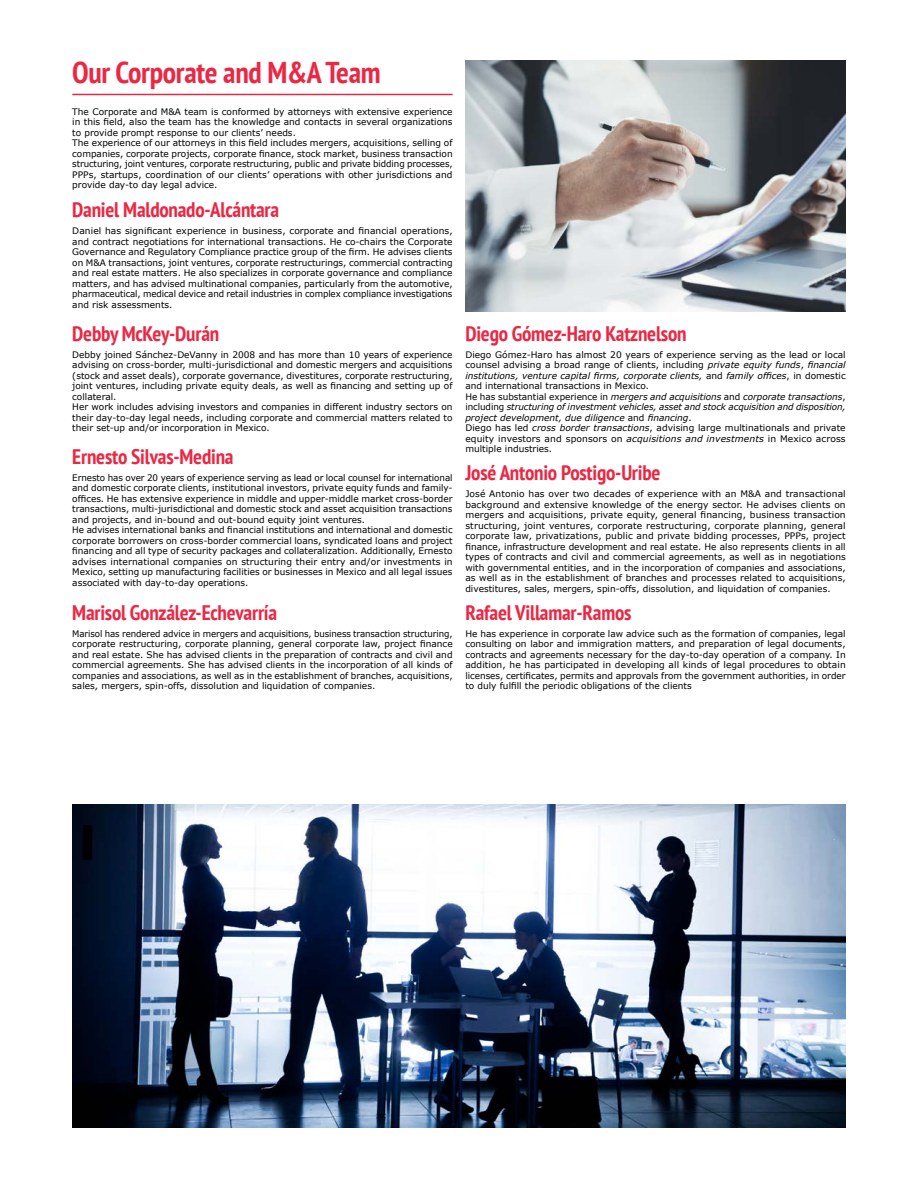
<style>
.page{position:relative;width:918px;height:1188px;background:#fff}
.page>*{position:absolute;margin:0;border:0;box-sizing:border-box;transform-origin:0 0}
.t1{font:700 condensed 30px "PT Sans";letter-spacing:-.01em;color:#eb2844}
.t2{font:700 condensed 21px "PT Sans";letter-spacing:-.01em;color:#eb2844}
.t3{font:9px/10.5px "Verdana";color:#000}
.t4{font:9px/10.5px "Verdana";color:#000;text-align:justify;scale:.96 1}
.s1{font-style:italic}
</style>
<div class="page">
<img style="left:72px;top:804px;width:774px;height:323px">
<img style="left:465px;top:61px;width:381px;height:250px">
<hr style="left:72px;top:94px;width:381px;height:1px;background:#eb2844">
<h1 class="t1" style="left:72px;top:53px;width:310px">Our Corporate and M&amp;A Team</h1>
<p class="t3" style="left:72px;top:106px;width:382px">The Corporate and M&amp;A team is conformed by attorneys with extensive experience in this field, also the team has the knowledge and contacts in several organizations to provide prompt response to our clients’ needs.<br>The experience of our attorneys in this field includes mergers, acquisitions, selling of companies, corporate projects, corporate finance, stock market, business transaction structuring, joint ventures, corporate restructuring, public and private bidding processes, PPPs, startups, coordination of our clients’ operations with other jurisdictions and provide day-to day legal advice.</p>
<h2 class="t2" style="left:72px;top:196px;width:208px">Daniel Maldonado-Alcántara</h2>
<p class="t3" style="left:72px;top:226px;width:382px;text-align:justify">Daniel has significant experience in business, corporate and financial operations, and contract negotiations for international transactions. He co-chairs the Corporate Governance and Regulatory Compliance practice group of the firm. He advises clients on M&amp;A transactions, joint ventures, corporate restructurings, commercial contracting and real estate matters. He also specializes in corporate governance and compliance matters, and has advised multinational companies, particularly from the automotive, pharmaceutical, medical device and retail industries in complex compliance investigations and risk assessments.</p>
<h2 class="t2" style="left:72px;top:319px;width:148px">Debby McKey-Durán</h2>
<h2 class="t2" style="left:465px;top:319px;width:223px">Diego Gómez-Haro Katznelson</h2>
<p class="t3" style="left:72px;top:349px;width:382px">Debby joined Sánchez-DeVanny in 2008 and has more than 10 years of experience advising on cross-border, multi-jurisdictional and domestic mergers and acquisitions (stock and asset deals), corporate governance, divestitures, corporate restructuring, joint ventures, including private equity deals, as well as financing and setting up of collateral.<br>Her work includes advising investors and companies in different industry sectors on their day-to-day legal needs, including corporate and commercial matters related to their set-up and/or incorporation in Mexico.</p>
<h2 class="t2" style="left:72px;top:442px;width:163px">Ernesto Silvas-Medina</h2>
<p class="t3" style="left:72px;top:472px;width:382px">Ernesto has over 20 years of experience serving as lead or local counsel for international and domestic corporate clients, institutional investors, private equity funds and family&shy;offices. He has extensive experience in middle and upper-middle market cross-border transactions, multi-jurisdictional and domestic stock and asset acquisition transactions and projects, and in-bound and out-bound equity joint ventures.<br>He advises international banks and financial institutions and international and domestic corporate borrowers on cross-border commercial loans, syndicated loans and project financing and all type of security packages and collateralization. Additionally, Ernesto advises international companies on structuring their entry and/or investments in Mexico, setting up manufacturing facilities or businesses in Mexico and all legal issues associated with day-to-day operations.</p>
<h2 class="t2" style="left:72px;top:599px;width:206px">Marisol González-Echevarría</h2>
<p class="t4" style="left:72px;top:629px;width:398px">Marisol has rendered advice in mergers and acquisitions, business transaction structuring, corporate restructuring, corporate planning, general corporate law, project finance and real estate. She has advised clients in the preparation of contracts and civil and commercial agreements. She has advised clients in the incorporation of all kinds of companies and associations, as well as in the establishment of branches, acquisitions, sales, mergers, spin-offs, dissolution and liquidation of companies.</p>
<p class="t3" style="left:465px;top:349px;width:382px">Diego Gómez-Haro has almost 20 years of experience serving as the lead or local counsel advising a broad range of clients, including <span class="s1">private equity funds</span>, <span class="s1">financial institutions, venture capital firms, corporate clients,</span> and <span class="s1">family offices</span>, in domestic and international transactions in Mexico.<br>He has substantial experience in <span class="s1">mergers and acquisitions</span> and <span class="s1">corporate transactions</span>, including <span class="s1">structuring of investment vehicles, asset and stock acquisition and disposition, project development, due diligence</span> and <span class="s1">financing</span>.<br>Diego has led <span class="s1">cross border transactions</span>, advising large multinationals and private equity investors and sponsors on <span class="s1">acquisitions and investments</span> in Mexico across multiple industries.</p>
<h2 class="t2" style="left:465px;top:459px;width:197px">José Antonio Postigo-Uribe</h2>
<p class="t3" style="left:465px;top:489px;width:382px;text-align:justify">José Antonio has over two decades of experience with an M&amp;A and transactional background and extensive knowledge of the energy sector. He advises clients on mergers and acquisitions, private equity, general financing, business transaction structuring, joint ventures, corporate restructuring, corporate planning, general corporate law, privatizations, public and private bidding processes, PPPs, project finance, infrastructure development and real estate. He also represents clients in all types of contracts and civil and commercial agreements, as well as in negotiations with governmental entities, and in the incorporation of companies and associations, as well as in the establishment of branches and processes related to acquisitions, divestitures, sales, mergers, spin-offs, dissolution, and liquidation of companies.</p>
<h2 class="t2" style="left:465px;top:599px;width:168px">Rafael Villamar-Ramos</h2>
<p class="t3" style="left:465px;top:629px;width:382px;text-align:justify">He has experience in corporate law advice such as the formation of companies, legal consulting on labor and immigration matters, and preparation of legal documents, contracts and agreements necessary for the day-to-day operation of a company. In addition, he has participated in developing all kinds of legal procedures to obtain licenses, certificates, permits and approvals from the government authorities, in order to duly fulfill the periodic obligations of the clients</p>
</div>
